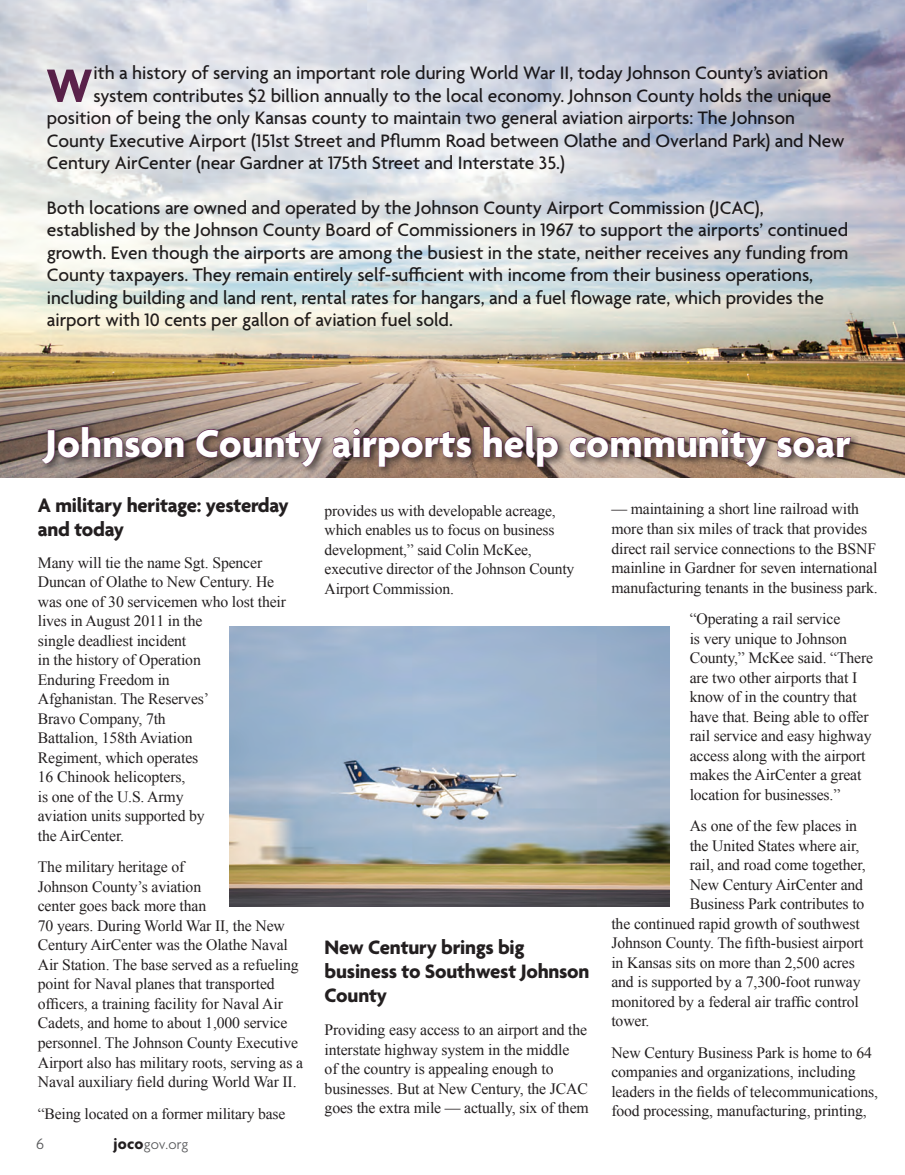
<style>
.page{position:relative;width:905px;height:1175px;background:#fff}
.page>*{position:absolute;margin:0;border:0;box-sizing:border-box;transform-origin:0 0}
.t1{font:700 50.4px "Agenda";color:#612450}
.t2{font:700 42px "Agenda";color:#fff}
.t3{font:700 21px/24px "Agenda";letter-spacing:-.01em;color:#231f20}
.t4{font:500 19.5px/22.4px "Agenda";color:#231f20}
.t5{font:300 16.2px "Agenda";color:#57585a}
.t6{font:15.75px/19.5px "Times New Roman";letter-spacing:-.01em;color:#231f20}
.t7{font:15.6px/19.5px "Times New Roman";letter-spacing:-.01em;color:#231f20}
.t8{font:300 14.85px "Agenda";letter-spacing:.005em;color:#57585a}
.s1{font-weight:700;font-size:16.5px;color:#231f20}
</style>
<div class="page">
<img style="left:0;top:0;width:904px;height:478px">
<div style="left:39px;top:422px;width:821px;height:54px;background:#231f20;opacity:.78"></div>
<svg style="left:40px;top:426px;width:144px;height:38px;background:#705c5b"></svg>
<svg style="left:196px;top:429px;width:127px;height:38px;background:#7a6462"></svg>
<svg style="left:332px;top:428px;width:140px;height:39px;background:#7c6059"></svg>
<svg style="left:483px;top:426px;width:75px;height:41px;background:#7d635d"></svg>
<svg style="left:569px;top:428px;width:198px;height:39px;background:#8c7168"></svg>
<svg style="left:776px;top:436px;width:75px;height:22px;background:#715451"></svg>
<img style="left:230px;top:626px;width:439px;height:280px">
<h1 class="t1" style="left:46px;top:58px;width:48px">W</h1>
<p class="t4" style="left:93px;top:63px;width:736px">ith a history of serving an important role during World War II, today Johnson County’s aviation</p>
<p class="t4" style="left:93px;top:86px;width:739px">system contributes $2 billion annually to the local economy. Johnson County holds the unique</p>
<p class="t4" style="left:47px;top:108px;width:749px">position of being the only Kansas county to maintain two general aviation airports: The Johnson</p>
<p class="t4" style="left:47px;top:130px;width:799px">County Executive Airport (151st Street and Pflumm Road between Olathe and Overland Park) and New</p>
<p class="t4" style="left:47px;top:153px;width:519px">Century AirCenter (near Gardner at 175th Street and Interstate 35.)</p>
<p class="t4" style="left:47px;top:198px;width:803px">Both locations are owned and operated by the Johnson County Airport Commission (JCAC), established by the Johnson County Board of Commissioners in 1967 to support the airports’ continued growth. Even though the airports are among the busiest in the state, neither receives any funding from County taxpayers. They remain entirely self-sufficient with income from their business operations, including building and land rent, rental rates for hangars, and a fuel flowage rate, which provides the airport with 10 cents per gallon of aviation fuel sold.</p>
<h2 class="t2" style="left:45px;top:421px;width:807px">Johnson County airports help community soar</h2>
<h3 class="t3" style="left:38px;top:495px;width:252px">A military heritage: yesterday and today</h3>
<p class="t6" style="left:38px;top:552px;width:250px">Many will tie the name Sgt. Spencer<br>Duncan of Olathe to New Century. He was one of 30 servicemen who lost their lives in August 2011 in the<br>single deadliest incident<br>in the history of Operation<br>Enduring Freedom in<br>Afghanistan. The Reserves’<br>Bravo Company, 7th<br>Battalion, 158th Aviation<br>Regiment, which operates<br>16 Chinook helicopters,<br>is one of the U.S. Army<br>aviation units supported by<br>the AirCenter.</p>
<p class="t6" style="left:38px;top:857px;width:267px">The military heritage of<br>Johnson County’s aviation<br>center goes back more than<br>70 years. During World War II, the New Century AirCenter was the Olathe Naval Air Station. The base served as a refueling point for Naval planes that transported officers, a training facility for Naval Air Cadets, and home to about 1,000 service personnel. The Johnson County Executive Airport also has military roots, serving as a Naval auxiliary field during World War II.</p>
<p class="t7" style="left:38px;top:1103px;width:249px">“Being located on a former military base</p>
<p class="t5" style="left:36px;top:1135px;width:9px">6</p>
<p class="t8" style="left:113px;top:1136px;width:76px"><span class="s1">joco</span>gov.org</p>
<p class="t7" style="left:324px;top:500px;width:251px">provides us with developable acreage, which enables us to focus on business development,” said Colin McKee, executive director of the Johnson County Airport Commission.</p>
<h3 class="t3" style="left:324px;top:936px;width:266px">New Century brings big business to Southwest Johnson<br>County</h3>
<p class="t6" style="left:324px;top:1019px;width:266px">Providing easy access to an airport and the interstate highway system in the middle<br>of the country is appealing enough to businesses. But at New Century, the JCAC goes the extra mile — actually, six of them</p>
<p class="t6" style="left:611px;top:499px;width:268px">— maintaining a short line railroad with more than six miles of track that provides direct rail service connections to the BSNF mainline in Gardner for seven international manufacturing tenants in the business park.</p>
<p class="t6" style="left:689px;top:609px;width:185px">“Operating a rail service<br>is very unique to Johnson<br>County,” McKee said. “There are two other airports that I know of in the country that have that. Being able to offer rail service and easy highway access along with the airport makes the AirCenter a great location for businesses.”</p>
<p class="t6" style="left:689px;top:815px;width:169px">As one of the few places in</p>
<p class="t6" style="left:689px;top:835px;width:171px">the United States where air,</p>
<p class="t6" style="left:689px;top:854px;width:178px">rail, and road come together,</p>
<p class="t6" style="left:689px;top:874px;width:175px">New Century AirCenter and</p>
<p class="t6" style="left:689px;top:893px;width:176px">Business Park contributes to</p>
<p class="t6" style="left:611px;top:913px;width:250px">the continued rapid growth of southwest</p>
<p class="t6" style="left:611px;top:932px;width:253px">Johnson County. The fifth-busiest airport</p>
<p class="t6" style="left:611px;top:952px;width:245px">in Kansas sits on more than 2,500 acres</p>
<p class="t6" style="left:611px;top:971px;width:251px">and is supported by a 7,300-foot runway</p>
<p class="t6" style="left:611px;top:991px;width:249px">monitored by a federal air traffic control</p>
<p class="t6" style="left:611px;top:1010px;width:40px">tower.</p>
<p class="t6" style="left:611px;top:1042px;width:268px">New Century Business Park is home to 64 companies and organizations, including leaders in the fields of telecommunications, food processing, manufacturing, printing,</p>
</div>
